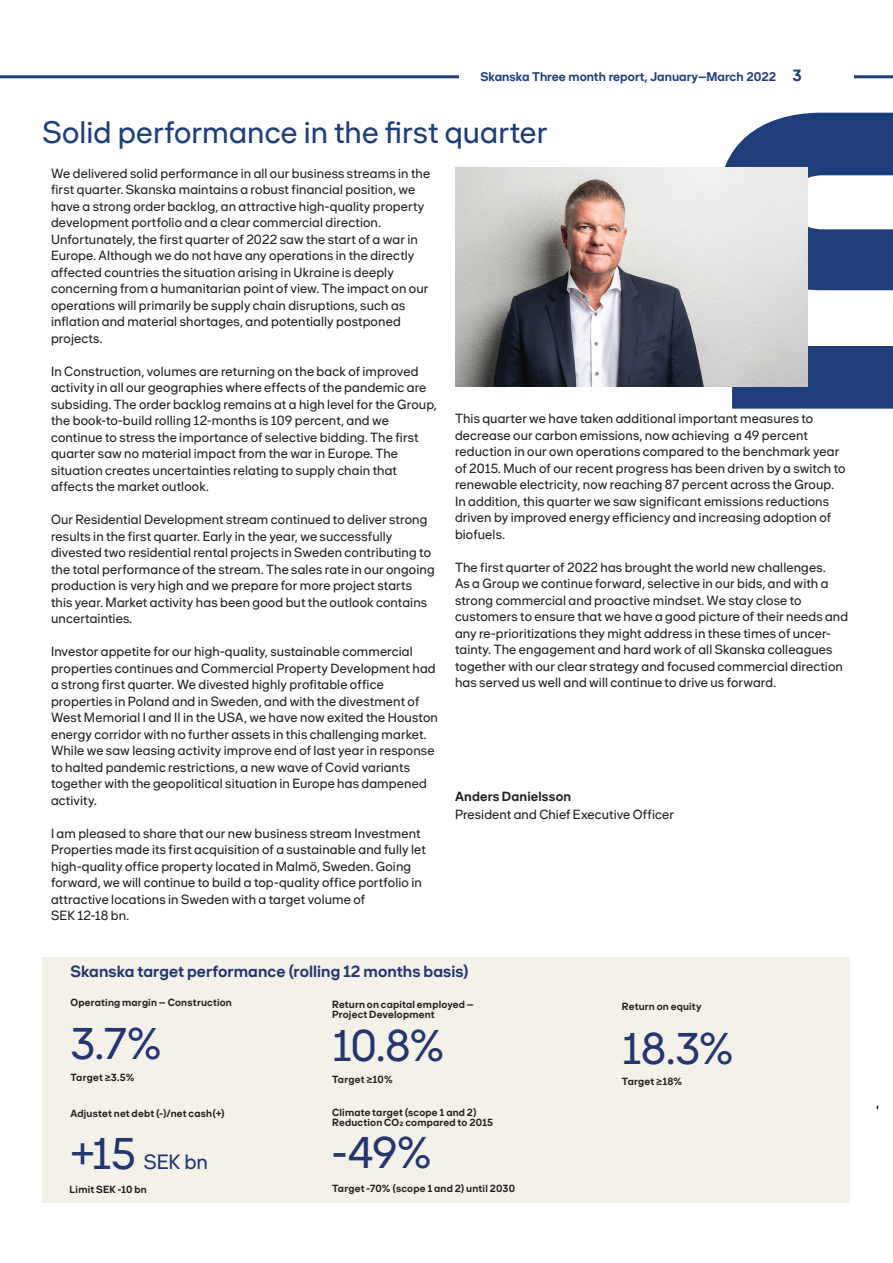
<style>
.page{position:relative;width:893px;height:1263px;background:#fff}
.page>*{position:absolute;margin:0;border:0;box-sizing:border-box;transform-origin:0 0}
.t1{font:45px "Shape Sans";color:#233672}
.t2{font:31.5px "Shape Sans";letter-spacing:.005em;color:#1d3d7b}
.t3{font:21px "Shape Sans";color:#233672}
.t4{font:700 16.5px "Shape Sans";letter-spacing:.005em;color:#233672}
.t5{font:13.5px/16.5px "Shape Sans";letter-spacing:.01em;color:#231f20}
.t6{font:700 13.5px "Shape Sans";letter-spacing:.015em;color:#231f20}
.t7{font:700 12.75px "Shape Sans";color:#1d3d7b}
.t8{font:700 10.5px/10.5px "Shape Sans";letter-spacing:.02em;color:#231f20}
.s1{font-size:16.5px}
.s2{font-size:45px}
</style>
<div class="page">
<hr style="left:0;top:75px;width:893px;height:3px;background:#1d3d7b">
<div style="left:459px;top:69px;width:394px;height:20px;background:#fff"></div>
<div style="left:43px;top:957px;width:807px;height:245px;background:#f4f1e8"></div>
<svg style="left:719px;top:113px;width:174px;height:296px;fill:#1d3d7b"></svg>
<img style="left:455px;top:168px;width:352px;height:219px">
<p class="t7" style="left:480px;top:69px;width:323px">Skanska Three month report, January–March 2022 <span class="s1">3</span></p>
<h2 class="t2" style="left:43px;top:113px;width:506px">Solid performance in the first quarter</h2>
<p class="t5" style="left:51px;top:165px;width:381px">We delivered solid performance in all our business streams in the first quarter. Skanska maintains a robust financial position, we have a strong order backlog, an attractive high-quality property development portfolio and a clear commercial direction.<br>Unfortunately, the first quarter of 2022 saw the start of a war in Europe. Although we do not have any operations in the directly affected countries the situation arising in Ukraine is deeply concerning from a humanitarian point of view. The impact on our operations will primarily be supply chain disruptions, such as inflation and material shortages, and potentially postponed projects.</p>
<p class="t5" style="left:51px;top:363px;width:387px">In Construction, volumes are returning on the back of improved activity in all our geographies where effects of the pandemic are subsiding. The order backlog remains at a high level for the Group, the book-to-build rolling 12-months is 109 percent, and we continue to stress the importance of selective bidding. The first quarter saw no material impact from the war in Europe. The situation creates uncertainties relating to supply chain that affects the market outlook.</p>
<p class="t5" style="left:51px;top:511px;width:385px">Our Residential Development stream continued to deliver strong results in the first quarter. Early in the year, we successfully divested two residential rental projects in Sweden contributing to the total performance of the stream. The sales rate in our ongoing production is very high and we prepare for more project starts this year. Market activity has been good but the outlook contains uncertainties.</p>
<p class="t5" style="left:51px;top:643px;width:388px">Investor appetite for our high-quality, sustainable commercial properties continues and Commercial Property Development had a strong first quarter. We divested highly profitable office properties in Poland and in Sweden, and with the divestment of West Memorial I and II in the USA, we have now exited the Houston energy corridor with no further assets in this challenging market.<br>While we saw leasing activity improve end of last year in response to halted pandemic restrictions, a new wave of Covid variants together with the geopolitical situation in Europe has dampened activity.</p>
<p class="t5" style="left:51px;top:825px;width:376px">I am pleased to share that our new business stream Investment Properties made its first acquisition of a sustainable and fully let high-quality office property located in Malmö, Sweden. Going forward, we will continue to build a top-quality office portfolio in attractive locations in Sweden with a target volume of<br>SEK 12-18 bn.</p>
<p class="t5" style="left:455px;top:410px;width:392px">This quarter we have taken additional important measures to decrease our carbon emissions, now achieving a 49 percent reduction in our own operations compared to the benchmark year of 2015. Much of our recent progress has been driven by a switch to renewable electricity, now reaching 87 percent across the Group.<br>In addition, this quarter we saw significant emissions reductions driven by improved energy efficiency and increasing adoption of biofuels.</p>
<p class="t5" style="left:455px;top:559px;width:395px">The first quarter of 2022 has brought the world new challenges.<br>As a Group we continue forward, selective in our bids, and with a strong commercial and proactive mindset. We stay close to customers to ensure that we have a good picture of their needs and any re-prioritizations they might address in these times of uncer&shy;tainty. The engagement and hard work of all Skanska colleagues together with our clear strategy and focused commercial direction has served us well and will continue to drive us forward.</p>
<p class="t6" style="left:455px;top:789px;width:118px">Anders Danielsson</p>
<p class="t5" style="left:455px;top:806px;width:220px">President and Chief Executive Officer</p>
<p class="t4" style="left:70px;top:961px;width:400px">Skanska target performance (rolling 12 months basis)</p>
<p class="t8" style="left:332px;top:999px;width:143px">Return on capital employed –<br>Project Development</p>
<p class="t8" style="left:70px;top:997px;width:163px">Operating margin – Construction</p>
<h1 class="t1" style="left:70px;top:1016px;width:93px">3.7%</h1>
<h1 class="t1" style="left:332px;top:1018px;width:114px">10.8%</h1>
<p class="t8" style="left:70px;top:1071px;width:66px">Target ≥3.5%</p>
<p class="t8" style="left:332px;top:1074px;width:62px">Target ≥10%</p>
<p class="t8" style="left:70px;top:1107px;width:156px">Adjustet net debt (-)/net cash(+)</p>
<p class="t8" style="left:332px;top:1106px;width:163px">Climate target (scope 1 and 2)<br>Reduction CO2 compared to 2015</p>
<h3 class="t3" style="left:70px;top:1149px;width:139px"><span class="s2">+15</span> SEK bn</h3>
<h1 class="t1" style="left:332px;top:1125px;width:101px">-49%</h1>
<p class="t8" style="left:70px;top:1184px;width:79px">Limit SEK -10 bn</p>
<p class="t8" style="left:332px;top:1183px;width:184px">Target -70% (scope 1 and 2) until 2030</p>
<p class="t8" style="left:622px;top:1001px;width:81px">Return on equity</p>
<h1 class="t1" style="left:622px;top:1021px;width:114px">18.3%</h1>
<p class="t8" style="left:622px;top:1076px;width:62px">Target ≥18%</p>
</div>
